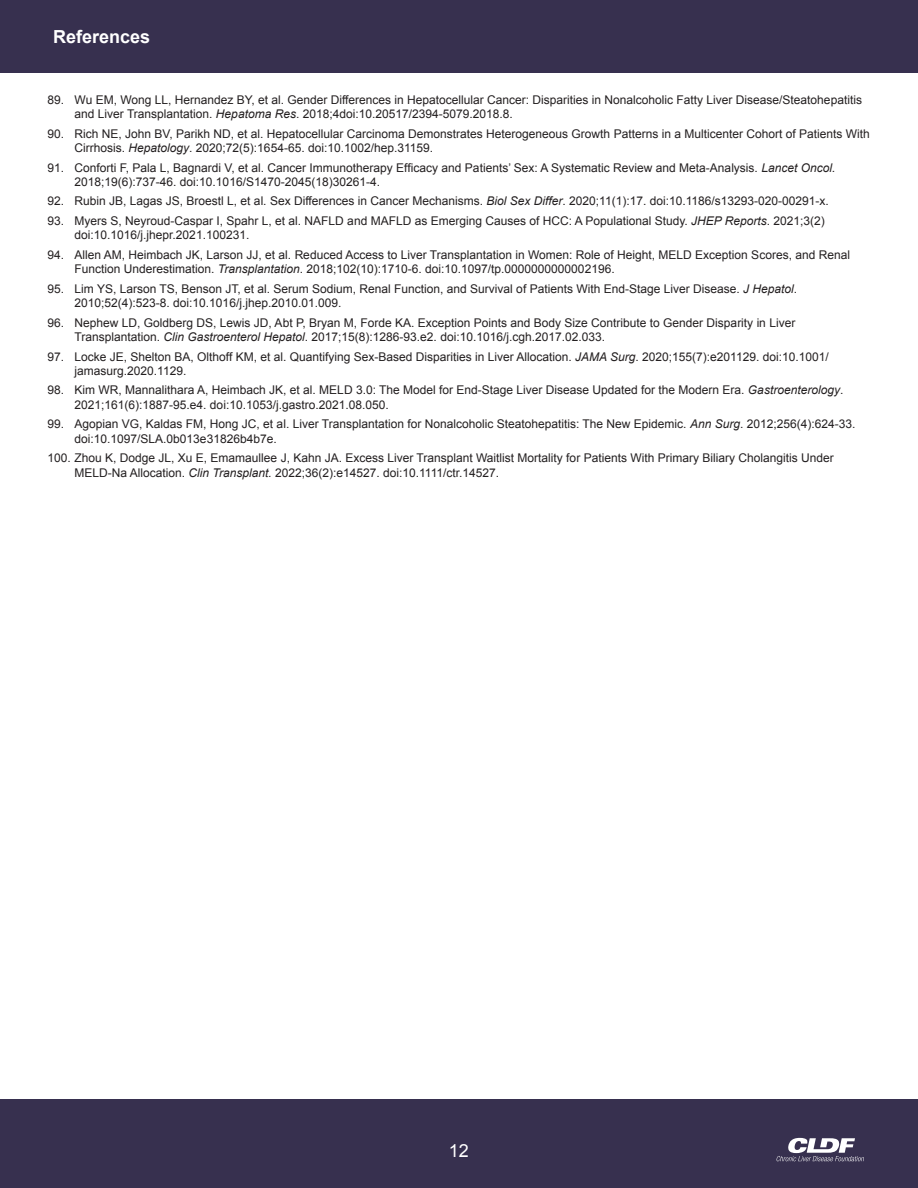
<style>
.page{position:relative;width:918px;height:1188px;background:#fff}
.page>*{position:absolute;margin:0;border:0;box-sizing:border-box;transform-origin:0 0}
.t1{font:700 18px "Arial";color:#fff}
.t2{font:18px "Arial";color:#fff}
.t3{font:12px/14.4px "Arial";color:#231f20}
.s1{font-style:italic}
</style>
<div class="page">
<div style="left:0;top:0;width:918px;height:72px;background:#37304f"></div>
<div style="left:0;top:1099px;width:918px;height:89px;background:#37304f"></div>
<svg style="left:777px;top:1138px;width:87px;height:23px"></svg>
<h1 class="t1" style="left:53px;top:25px;width:99px">References</h1>
<p class="t3" style="left:75px;top:92px;width:789px;text-indent:-27px">89. Wu EM, Wong LL, Hernandez BY, et al. Gender Differences in Hepatocellular Cancer: Disparities in Nonalcoholic Fatty Liver Disease/Steatohepatitis and Liver Transplantation. <span class="s1">Hepatoma Res</span>. 2018;4doi:10.20517/2394-5079.2018.8.</p>
<p class="t3" style="left:75px;top:126px;width:797px;text-indent:-27px">90. Rich NE, John BV, Parikh ND, et al. Hepatocellular Carcinoma Demonstrates Heterogeneous Growth Patterns in a Multicenter Cohort of Patients With<br>Cirrhosis. <span class="s1">Hepatology</span>. 2020;72(5):1654-65. doi:10.1002/hep.31159.</p>
<p class="t3" style="left:75px;top:160px;width:762px;text-indent:-27px">91. Conforti F, Pala L, Bagnardi V, et al. Cancer Immunotherapy Efficacy and Patients’ Sex: A Systematic Review and Meta-Analysis. <span class="s1">Lancet Oncol.<br></span>2018;19(6):737-46. doi:10.1016/S1470-2045(18)30261-4.</p>
<p class="t3" style="left:48px;top:194px;width:783px">92. Rubin JB, Lagas JS, Broestl L, et al. Sex Differences in Cancer Mechanisms. <span class="s1">Biol Sex Differ</span>. 2020;11(1):17. doi:10.1186/s13293-020-00291-x.</p>
<p class="t3" style="left:75px;top:214px;width:752px;text-indent:-27px">93. Myers S, Neyroud-Caspar I, Spahr L, et al. NAFLD and MAFLD as Emerging Causes of HCC: A Populational Study. <span class="s1">JHEP Reports</span>. 2021;3(2) doi:10.1016/j.jhepr.2021.100231.</p>
<p class="t3" style="left:75px;top:248px;width:777px;text-indent:-27px">94. Allen AM, Heimbach JK, Larson JJ, et al. Reduced Access to Liver Transplantation in Women: Role of Height, MELD Exception Scores, and Renal<br>Function Underestimation. <span class="s1">Transplantation</span>. 2018;102(10):1710-6. doi:10.1097/tp.0000000000002196.</p>
<p class="t3" style="left:75px;top:281px;width:724px;text-indent:-27px">95. Lim YS, Larson TS, Benson JT, et al. Serum Sodium, Renal Function, and Survival of Patients With End-Stage Liver Disease. <span class="s1">J Hepatol</span>.<br>2010;52(4):523-8. doi:10.1016/j.jhep.2010.01.009.</p>
<p class="t3" style="left:75px;top:315px;width:722px;text-indent:-27px">96. Nephew LD, Goldberg DS, Lewis JD, Abt P, Bryan M, Forde KA. Exception Points and Body Size Contribute to Gender Disparity in Liver<br>Transplantation. <span class="s1">Clin Gastroenterol Hepatol</span>. 2017;15(8):1286-93.e2. doi:10.1016/j.cgh.2017.02.033.</p>
<p class="t3" style="left:75px;top:349px;width:756px;text-indent:-27px">97. Locke JE, Shelton BA, Olthoff KM, et al. Quantifying Sex-Based Disparities in Liver Allocation. <span class="s1">JAMA Surg</span>. 2020;155(7):e201129. doi:10.1001/ jamasurg.2020.1129.</p>
<p class="t3" style="left:75px;top:383px;width:770px;text-indent:-27px">98. Kim WR, Mannalithara A, Heimbach JK, et al. MELD 3.0: The Model for End-Stage Liver Disease Updated for the Modern Era. <span class="s1">Gastroenterology</span>.<br>2021;161(6):1887-95.e4. doi:10.1053/j.gastro.2021.08.050.</p>
<p class="t3" style="left:75px;top:417px;width:782px;text-indent:-27px">99. Agopian VG, Kaldas FM, Hong JC, et al. Liver Transplantation for Nonalcoholic Steatohepatitis: The New Epidemic. <span class="s1">Ann Surg</span>. 2012;256(4):624-33. doi:10.1097/SLA.0b013e31826b4b7e.</p>
<p class="t3" style="left:75px;top:451px;width:761px;text-indent:-27px">100. Zhou K, Dodge JL, Xu E, Emamaullee J, Kahn JA. Excess Liver Transplant Waitlist Mortality for Patients With Primary Biliary Cholangitis Under<br>MELD-Na Allocation. <span class="s1">Clin Transplant.</span> 2022;36(2):e14527. doi:10.1111/ctr.14527.</p>
<h1 class="t2" style="left:449px;top:1139px;width:22px">12</h1>
</div>
